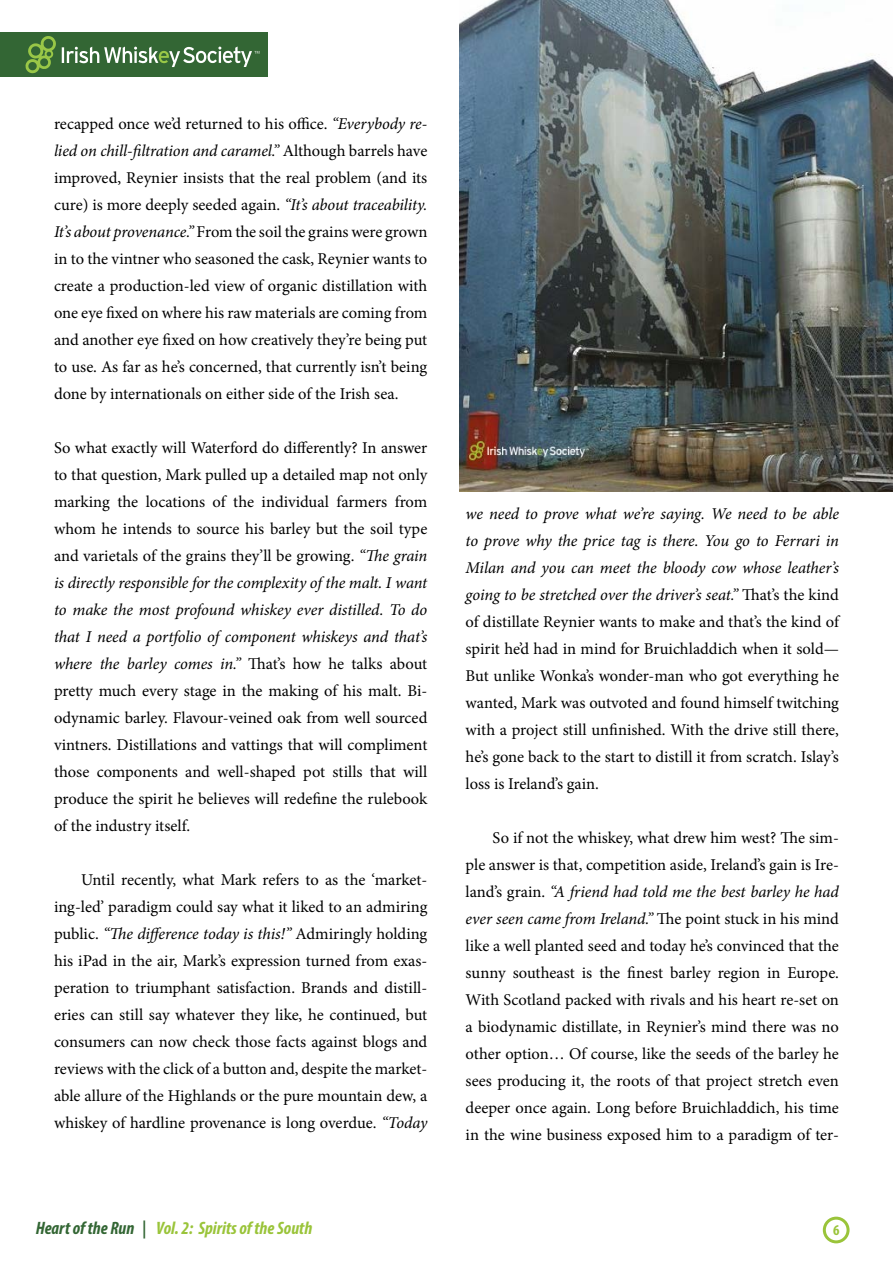
<style>
.page{position:relative;width:893px;height:1263px;background:#fff}
.page>*{position:absolute;margin:0;border:0;box-sizing:border-box;transform-origin:0 0}
.t1{font:italic 700 condensed 18px "Myriad Pro";color:#9ac43a}
.t2{font:16.5px/27px "Minion Pro";color:#000;text-align:justify}
.t3{font:700 condensed 15px "Myriad Pro";color:#9ac43a}
.s1{font-style:italic}
.s2{color:#336634}
</style>
<div class="page">
<div style="left:0;top:32px;width:268px;height:45px;background:#336634"></div>
<div style="left:823px;top:1216px;width:26px;height:27px;border:3px solid #9ac43a;border-radius:50%"></div>
<svg style="left:25px;top:36px;width:31px;height:37px"></svg>
<svg style="left:62px;top:46px;width:197px;height:21px"></svg>
<img style="left:459px;top:0;width:434px;height:491px">
<p class="t2" style="left:54px;top:110px;width:375px">recapped once we’d returned to his office. <span class="s1">“Everybody re&shy;lied on chill-filtration and caramel.”</span> Although barrels have improved, Reynier insists that the real problem (and its cure) is more deeply seeded again. <span class="s1">“It’s about traceability.<br>It’s about provenance.”</span> From the soil the grains were grown in to the vintner who seasoned the cask, Reynier wants to create a production-led view of organic distillation with one eye fixed on where his raw materials are coming from and another eye fixed on how creatively they’re being put to use. As far as he’s concerned, that currently isn’t being done by internationals on either side of the Irish sea.</p>
<p class="t2" style="left:54px;top:434px;width:375px">So what exactly will Waterford do differently? In answer to that question, Mark pulled up a detailed map not only marking the locations of the individual farmers from whom he intends to source his barley but the soil type and varietals of the grains they’ll be growing. <span class="s1">“The grain is directly responsible for the complexity of the malt. I want to make the most profound whiskey ever distilled. To do that I need a portfolio of component whiskeys and that’s where the barley comes in.”</span> That’s how he talks about pretty much every stage in the making of his malt. Bi&shy;odynamic barley. Flavour-veined oak from well sourced vintners. Distillations and vattings that will compliment those components and well-shaped pot stills that will produce the spirit he believes will redefine the rulebook of the industry itself.</p>
<p class="t2" style="left:54px;top:866px;width:375px;text-indent:27px">Until recently, what Mark refers to as the ‘market&shy;ing-led’ paradigm could say what it liked to an admiring public. <span class="s1">“The difference today is this!”</span> Admiringly holding his iPad in the air, Mark’s expression turned from exas&shy;peration to triumphant satisfaction. Brands and distill&shy;eries can still say whatever they like, he continued, but consumers can now check those facts against blogs and reviews with the click of a button and, despite the market&shy;able allure of the Highlands or the pure mountain dew, a whiskey of hardline provenance is long overdue. <span class="s1">“Today</span></p>
<p class="t2" style="left:466px;top:500px;width:375px"><span class="s1">we need to prove what we’re saying. We need to be able to prove why the price tag is there. You go to Ferrari in Milan and you can meet the bloody cow whose leather’s going to be stretched over the driver’s seat.”</span> That’s the kind of distillate Reynier wants to make and that’s the kind of spirit he’d had in mind for Bruichladdich when it sold— But unlike Wonka’s wonder-man who got everything he wanted, Mark was outvoted and found himself twitching with a project still unfinished. With the drive still there, he’s gone back to the start to distill it from scratch. Islay’s loss is Ireland’s gain.</p>
<p class="t2" style="left:466px;top:824px;width:375px;text-indent:27px">So if not the whiskey, what drew him west? The sim&shy;ple answer is that, competition aside, Ireland’s gain is Ire&shy;land’s grain. <span class="s1">“A friend had told me the best barley he had ever seen came from Ireland.”</span> The point stuck in his mind like a well planted seed and today he’s convinced that the sunny southeast is the finest barley region in Europe.<br>With Scotland packed with rivals and his heart re-set on a biodynamic distillate, in Reynier’s mind there was no other option… Of course, like the seeds of the barley he sees producing it, the roots of that project stretch even deeper once again. Long before Bruichladdich, his time in the wine business exposed him to a paradigm of ter-</p>
<p class="t1" style="left:36px;top:1217px;width:278px"><span class="s2">Heart of the Run |</span> Vol. 2: Spirits of the South</p>
<p class="t3" style="left:833px;top:1221px;width:8px">6</p>
</div>
